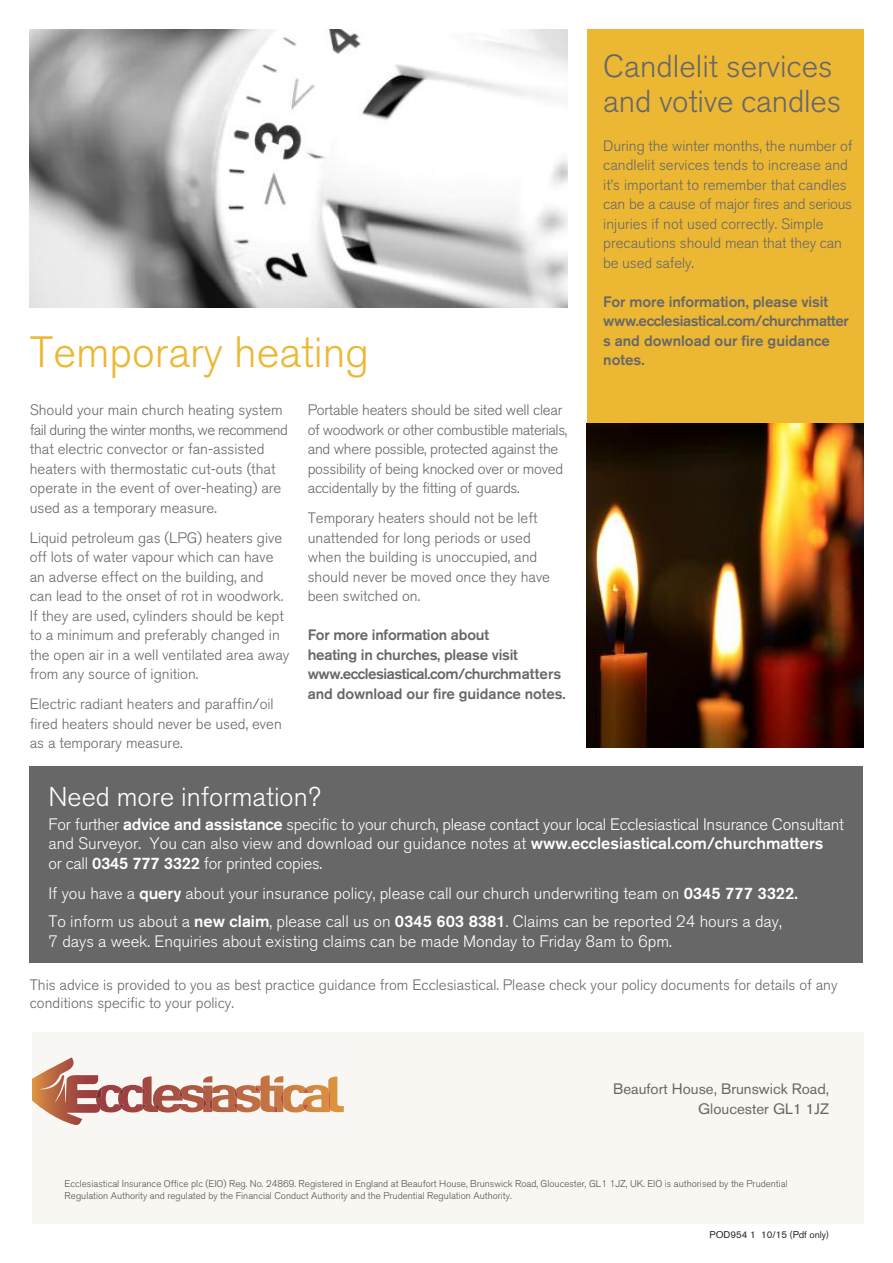
<style>
.page{position:relative;width:893px;height:1263px;background:#fff}
.page>*{position:absolute;margin:0;border:0;box-sizing:border-box;transform-origin:0 0}
.t1{font:300 43.5px "Akzidenz Grotesk BQ";color:#ecb834}
.t2{font:300 31.5px/34.5px "Akzidenz Grotesk BQ";color:#686768}
.t3{font:300 27px "Akzidenz Grotesk BQ";color:#fff}
.t4{font:300 16.5px/19.5px "Akzidenz Grotesk BQ";color:#fff}
.t5{font:300 15px/19.5px "Akzidenz Grotesk BQ";color:#686768}
.t6{font:500 15px/19.5px "Akzidenz Grotesk BQ";letter-spacing:-.015em;color:#686768}
.t7{font:15px/19.8px "Akzidenz Grotesk BQ";color:#686768;text-align:right}
.t8{font:300 9.75px/11.2px "Akzidenz Grotesk BQ";color:#525152}
.t9{font:9.75px "Akzidenz Grotesk BQ";color:#272627}
.s1{font-weight:500}
</style>
<div class="page">
<div style="left:32px;top:1032px;width:831px;height:192px;background:#f8f7f2"></div>
<img style="left:122px;top:1085px;width:20px;height:27px">
<img style="left:277px;top:1085px;width:25px;height:27px">
<img style="left:100px;top:1085px;width:22px;height:27px">
<img style="left:119px;top:1089px;width:5px;height:19px">
<img style="left:32px;top:1057px;width:68px;height:68px">
<img style="left:96px;top:1090px;width:5px;height:19px">
<img style="left:183px;top:1085px;width:73px;height:27px">
<svg style="left:203px;top:1076px;width:9px;height:6px"></svg>
<svg style="left:281px;top:1090px;width:2px;height:17px"></svg>
<svg style="left:277px;top:1076px;width:6px;height:6px"></svg>
<img style="left:328px;top:1076px;width:16px;height:36px">
<img style="left:142px;top:1076px;width:11px;height:36px">
<img style="left:143px;top:1088px;width:3px;height:21px">
<img style="left:203px;top:1088px;width:3px;height:21px">
<img style="left:256px;top:1075px;width:21px;height:37px">
<img style="left:274px;top:1086px;width:3px;height:26px">
<img style="left:256px;top:1087px;width:5px;height:19px">
<img style="left:153px;top:1085px;width:30px;height:27px">
<svg style="left:154px;top:1106px;width:4px;height:4px"></svg>
<img style="left:179px;top:1090px;width:4px;height:18px">
<img style="left:209px;top:1088px;width:3px;height:22px">
<img style="left:234px;top:1089px;width:3px;height:21px">
<img style="left:302px;top:1085px;width:28px;height:27px">
<img style="left:302px;top:1088px;width:7px;height:22px">
<img style="left:328px;top:1089px;width:2px;height:21px">
<div style="left:587px;top:30px;width:276px;height:679px;background:#ecb834"></div>
<img style="left:587px;top:423px;width:276px;height:325px">
<div style="left:30px;top:766px;width:833px;height:196px;background:#686768"></div>
<img style="left:30px;top:30px;width:538px;height:277px">
<h1 class="t1" style="left:30px;top:333px;width:341px">Temporary heating</h1>
<p class="t5" style="left:30px;top:401px;width:260px">Should your main church heating system fail during the winter months, we recommend that electric convector or fan-assisted heaters with thermostatic cut-outs (that operate in the event of over-heating) are used as a temporary measure.</p>
<p class="t5" style="left:30px;top:529px;width:261px">Liquid petroleum gas (LPG) heaters give off lots of water vapour which can have an adverse effect on the building, and can lead to the onset of rot in woodwork.<br>If they are used, cylinders should be kept to a minimum and preferably changed in the open air in a well ventilated area away from any source of ignition.</p>
<p class="t5" style="left:30px;top:696px;width:254px">Electric radiant heaters and paraffin/oil fired heaters should never be used, even as a temporary measure.</p>
<p class="t5" style="left:308px;top:401px;width:261px">Portable heaters should be sited well clear of woodwork or other combustible materials, and where possible, protected against the possibility of being knocked over or moved accidentally by the fitting of guards.</p>
<p class="t5" style="left:308px;top:509px;width:244px">Temporary heaters should not be left unattended for long periods or used when the building is unoccupied, and should never be moved once they have been switched on.</p>
<p class="t6" style="left:308px;top:625px;width:259px">For more information about<br>heating in churches, please visit www.ecclesiastical.com/churchmatters and download our fire guidance notes.</p>
<h2 class="t2" style="left:603px;top:51px;width:240px">Candlelit services and votive candles</h2>
<p class="t5" style="left:603px;top:137px;width:251px">During the winter months, the number of candlelit services tends to increase and it’s important to remember that candles can be a cause of major fires and serious injuries if not used correctly. Simple precautions should mean that they can be used safely.</p>
<p class="t6" style="left:603px;top:291px;width:247px">For more information, please visit www.ecclesiastical.com/churchmatter s and download our fire guidance notes.</p>
<h3 class="t3" style="left:49px;top:785px;width:274px">Need more information?</h3>
<p class="t4" style="left:49px;top:816px;width:797px">For further <span class="s1">advice and assistance</span> specific to your church, please contact your local Ecclesiastical Insurance Consultant and Surveyor. You can also view and download our guidance notes at <span class="s1">www.ecclesiastical.com/churchmatters<br></span>or call <span class="s1">0345 777 3322</span> for printed copies.</p>
<p class="t4" style="left:49px;top:881px;width:751px;line-height:28px">If you have a <span class="s1">query</span> about your insurance policy, please call our church underwriting team on <span class="s1">0345 777 3322.<br></span>To inform us about a <span class="s1">new claim</span>, please call us on <span class="s1">0345 603 8381</span>. Claims can be reported 24 hours a day,</p>
<p class="t4" style="left:49px;top:932px;width:625px">7 days a week. Enquiries about existing claims can be made Monday to Friday 8am to 6pm.</p>
<p class="t5" style="left:30px;top:977px;width:809px;line-height:18px">This advice is provided to you as best practice guidance from Ecclesiastical. Please check your policy documents for details of any conditions specific to your policy.</p>
<p class="t7" style="left:613px;top:1080px;width:218px">Beaufort House, Brunswick Road,<br>Gloucester GL1 1JZ</p>
<p class="t8" style="left:65px;top:1179px;width:725px">Ecclesiastical Insurance Office plc (EIO) Reg. No. 24869. Registered in England at Beaufort House, Brunswick Road, Gloucester, GL1 1JZ, UK. EIO is authorised by the Prudential<br>Regulation Authority and regulated by the Financial Conduct Authority and the Prudential Regulation Authority.</p>
<p class="t9" style="left:710px;top:1231px;width:121px">POD954 1 10/15 (Pdf only)</p>
</div>
